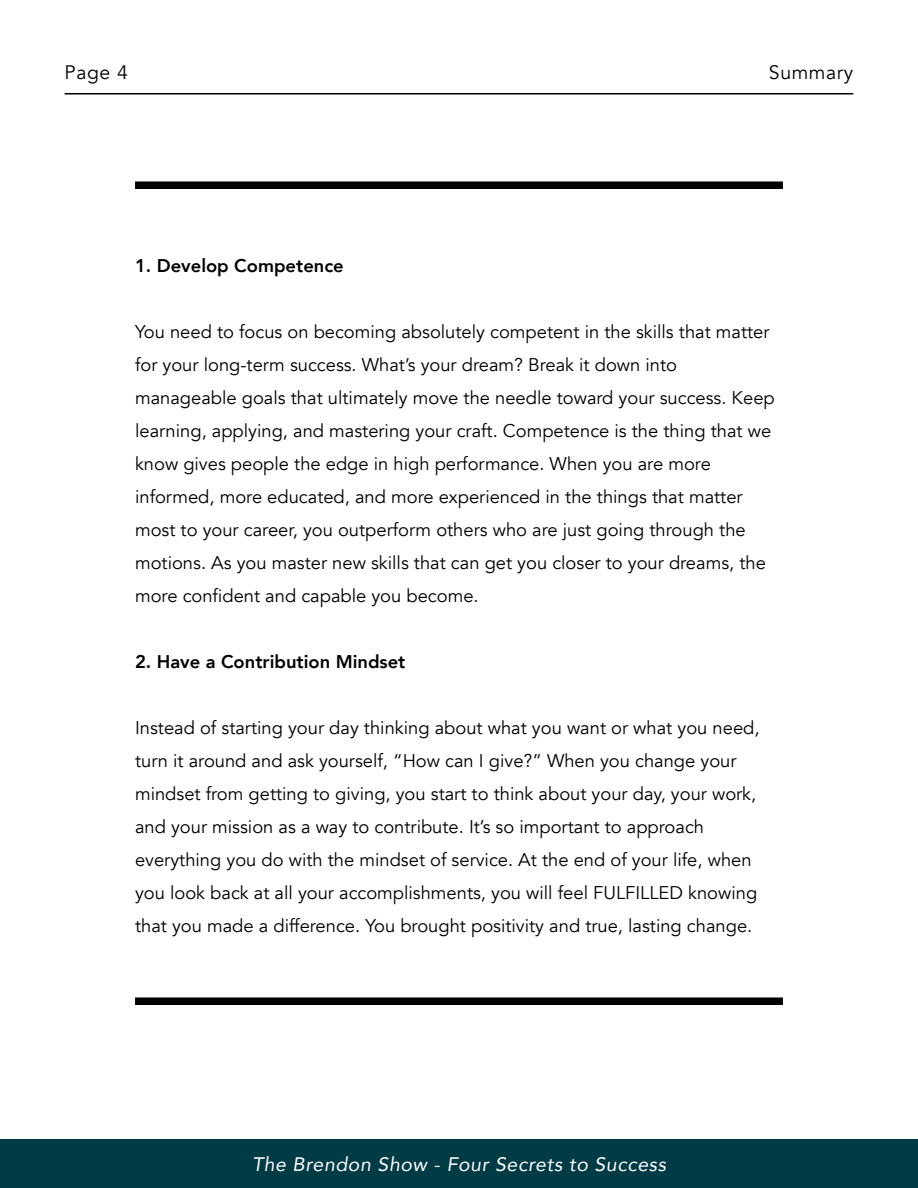
<style>
.page{position:relative;width:918px;height:1188px;background:#fff}
.page>*{position:absolute;margin:0;border:0;box-sizing:border-box;transform-origin:0 0}
.t1{font:italic 19.5px "Avenir";letter-spacing:.03em;color:#fff}
.t2{font:19.5px "Avenir";letter-spacing:.03em;color:#000}
.t3{font:18.3px/33px "Avenir";color:#000}
.t4{font:800 18.3px "Avenir";color:#000}
</style>
<div class="page">
<hr style="left:65px;top:93px;width:788px;height:1px;background:#000">
<div style="left:135px;top:182px;width:648px;height:7px;background:#000"></div>
<div style="left:135px;top:998px;width:648px;height:7px;background:#000"></div>
<div style="left:0;top:1140px;width:918px;height:48px;background:#003b46"></div>
<p class="t2" style="left:65px;top:60px;width:65px">Page 4</p>
<p class="t2" style="left:769px;top:60px;width:86px">Summary</p>
<p class="t4" style="left:135px;top:251px;width:210px">1. Develop Competence</p>
<p class="t3" style="left:135px;top:315px;width:641px">You need to focus on becoming absolutely competent in the skills that matter for your long-term success. What’s your dream? Break it down into manageable goals that ultimately move the needle toward your success. Keep learning, applying, and mastering your craft. Competence is the thing that we know gives people the edge in high performance. When you are more informed, more educated, and more experienced in the things that matter most to your career, you outperform others who are just going through the motions. As you master new skills that can get you closer to your dreams, the more confident and capable you become.</p>
<p class="t4" style="left:135px;top:647px;width:272px">2. Have a Contribution Mindset</p>
<p class="t3" style="left:135px;top:711px;width:626px">Instead of starting your day thinking about what you want or what you need, turn it around and ask yourself, “How can I give?” When you change your mindset from getting to giving, you start to think about your day, your work, and your mission as a way to contribute. It’s so important to approach everything you do with the mindset of service. At the end of your life, when you look back at all your accomplishments, you will feel FULFILLED knowing that you made a difference. You brought positivity and true, lasting change.</p>
<p class="t1" style="left:252px;top:1153px;width:415px">The Brendon Show - Four Secrets to Success</p>
</div>
